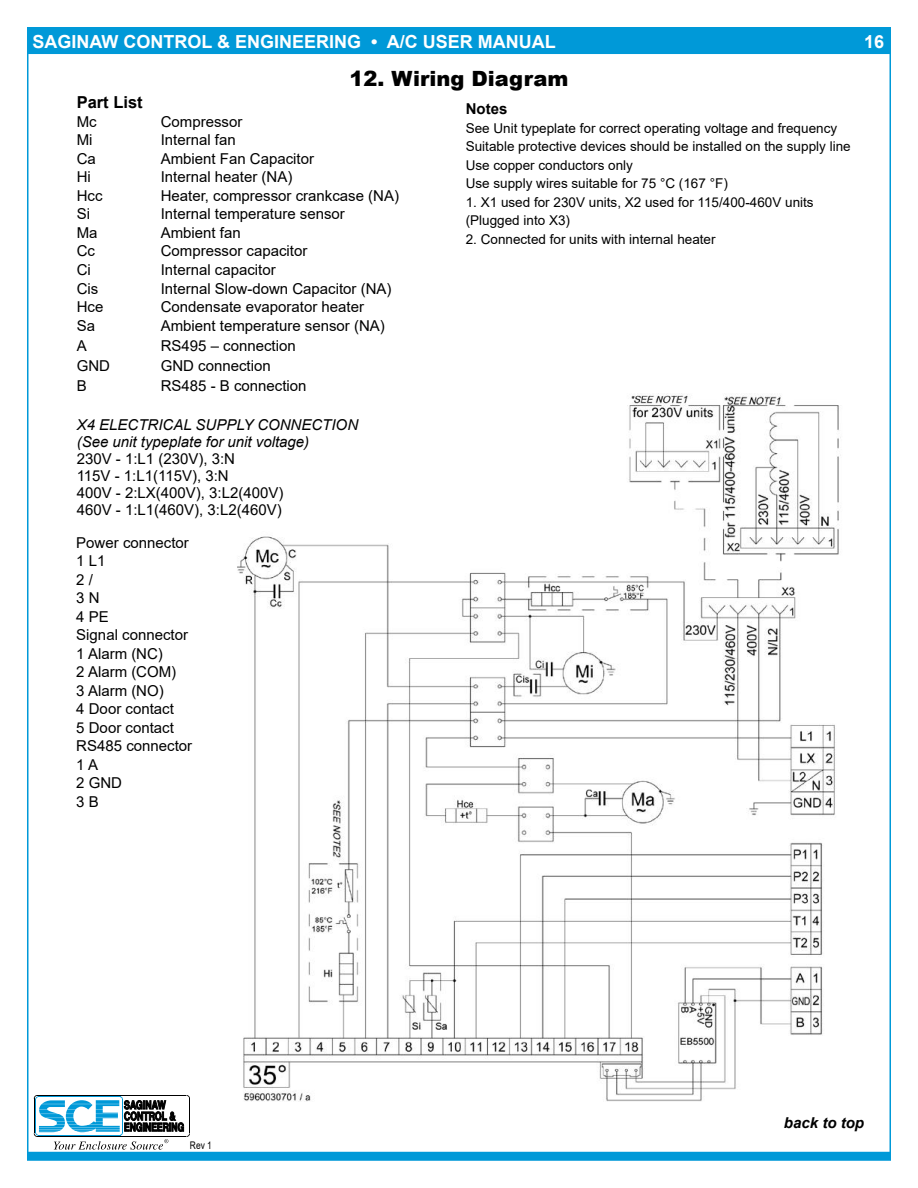
<style>
.page{position:relative;width:918px;height:1188px;background:#fff}
.page>*{position:absolute;margin:0;border:0;box-sizing:border-box;transform-origin:0 0}
.t1{font:900 21px "Arial";color:#000}
.t2{font:700 18px "Arial";color:#fff}
.t3{font:700 16.5px "Arial";color:#000}
.t4{font:15px/18.5px "Arial";color:#000}
.t5{font:italic 15px/17px "Arial";color:#000}
.t6{font:italic 700 15px "Arial";color:#000}
.t7{font:700 15px "Arial";color:#000}
.t8{font:13.5px/18.5px "Arial";color:#000}
.t9{font:10.5px "Arial";color:#000;scale:.8 1}
.s1{font-weight:400;font-size:12px;color:#000}
</style>
<div class="page">
<div style="left:27px;top:1152px;width:864px;height:9px;background:#0099d8"></div>
<svg style="left:34px;top:1095px;width:156px;height:55px"></svg>
<div style="left:27px;top:27px;width:864px;height:27px;background:#0099d8"></div>
<img style="left:237px;top:393px;width:604px;height:709px">
<p class="t2" style="left:28px;top:29px;width:529px"><span class="s1">B</span>SAGINAW CONTROL &amp; ENGINEERING • A/C USER MANUAL</p>
<p class="t2" style="left:864px;top:29px;width:22px">16</p>
<h1 class="t1" style="left:350px;top:63px;width:220px">12. Wiring Diagram</h1>
<p class="t3" style="left:77px;top:91px;width:68px">Part List</p>
<p class="t4" style="left:77px;top:112px;width:21px">Mc</p>
<p class="t4" style="left:161px;top:112px;width:83px">Compressor</p>
<p class="t4" style="left:77px;top:131px;width:17px">Mi</p>
<p class="t4" style="left:161px;top:131px;width:77px">Internal fan</p>
<p class="t4" style="left:77px;top:149px;width:21px">Ca</p>
<p class="t4" style="left:161px;top:149px;width:155px">Ambient Fan Capacitor</p>
<p class="t4" style="left:77px;top:168px;width:16px">Hi</p>
<p class="t4" style="left:161px;top:168px;width:133px">Internal heater (NA)</p>
<p class="t4" style="left:77px;top:186px;width:27px">Hcc</p>
<p class="t4" style="left:161px;top:186px;width:240px">Heater, compressor crankcase (NA)</p>
<p class="t4" style="left:77px;top:205px;width:15px">Si</p>
<p class="t4" style="left:161px;top:205px;width:186px">Internal temperature sensor</p>
<p class="t4" style="left:77px;top:223px;width:22px">Ma</p>
<p class="t4" style="left:161px;top:223px;width:82px">Ambient fan</p>
<p class="t4" style="left:77px;top:242px;width:20px">Cc</p>
<p class="t4" style="left:161px;top:242px;width:148px">Compressor capacitor</p>
<p class="t4" style="left:77px;top:260px;width:16px">Ci</p>
<p class="t4" style="left:161px;top:260px;width:117px">Internal capacitor</p>
<p class="t4" style="left:77px;top:279px;width:23px">Cis</p>
<p class="t4" style="left:161px;top:279px;width:232px">Internal Slow-down Capacitor (NA)</p>
<p class="t4" style="left:77px;top:297px;width:28px">Hce</p>
<p class="t4" style="left:161px;top:297px;width:205px">Condensate evaporator heater</p>
<p class="t4" style="left:77px;top:316px;width:20px">Sa</p>
<p class="t4" style="left:161px;top:316px;width:226px">Ambient temperature sensor (NA)</p>
<p class="t4" style="left:77px;top:336px;width:12px">A</p>
<p class="t4" style="left:161px;top:336px;width:137px">RS495 – connection</p>
<p class="t4" style="left:77px;top:356px;width:35px">GND</p>
<p class="t4" style="left:161px;top:356px;width:112px">GND connection</p>
<p class="t4" style="left:77px;top:376px;width:12px">B</p>
<p class="t4" style="left:161px;top:376px;width:147px">RS485 - B connection</p>
<p class="t5" style="left:77px;top:416px;width:283px">X4 ELECTRICAL SUPPLY CONNECTION (See unit typeplate for unit voltage)</p>
<p class="t4" style="left:77px;top:450px;width:208px;line-height:17px">230V - 1:L1 (230V), 3:N<br>115V - 1:L1(115V), 3:N<br>400V - 2:LX(400V), 3:L2(400V)<br>460V - 1:L1(460V), 3:L2(460V)</p>
<p class="t4" style="left:76px;top:533px;width:117px">Power connector<br>1 L1<br>2 /<br>3 N<br>4 PE<br>Signal connector<br>1 Alarm (NC)<br>2 Alarm (COM)<br>3 Alarm (NO)<br>4 Door contact<br>5 Door contact<br>RS485 connector<br>1 A<br>2 GND<br>3 B</p>
<p class="t7" style="left:466px;top:98px;width:43px">Notes</p>
<p class="t8" style="left:466px;top:119px;width:386px">See Unit typeplate for correct operating voltage and frequency Suitable protective devices should be installed on the supply line Use copper conductors only<br>Use supply wires suitable for 75 °C (167 °F)</p>
<p class="t8" style="left:466px;top:193px;width:349px">1. X1 used for 230V units, X2 used for 115/400-460V units (Plugged into X3)</p>
<p class="t8" style="left:466px;top:230px;width:251px">2. Connected for units with internal heater</p>
<p class="t9" style="left:190px;top:1138px;width:29px">Rev 1</p>
<p class="t6" style="left:784px;top:1113px;width:82px">back to top</p>
</div>
